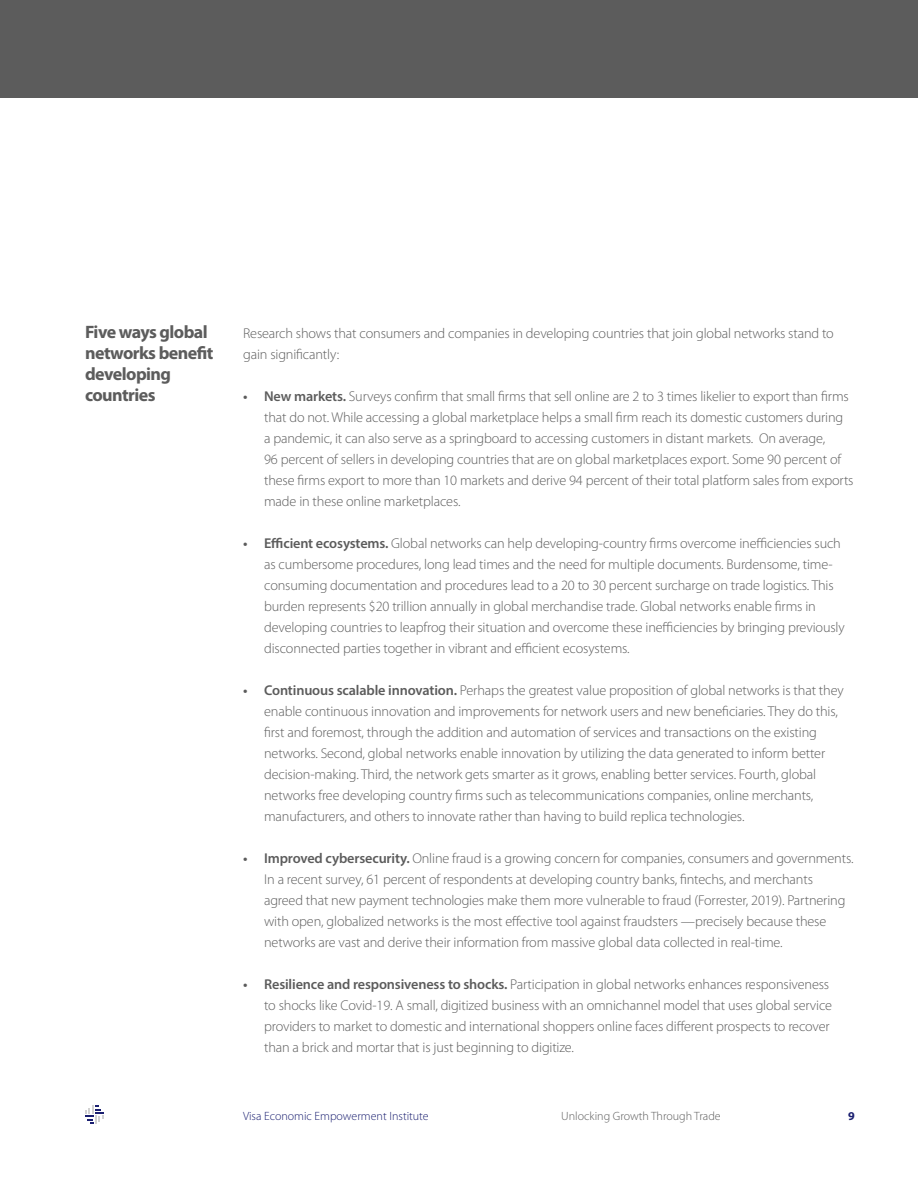
<style>
.page{position:relative;width:918px;height:1188px;background:#fff}
.page>*{position:absolute;margin:0;border:0;box-sizing:border-box;transform-origin:0 0}
.t1{font:700 18px/21px "Myriad Pro";letter-spacing:-.03em;color:#5c5c5c}
.t2{font:300 14.25px/21px "Myriad Pro";letter-spacing:-.01em;color:#5c5c5c}
.t3{font:300 12px "Myriad Pro";color:#1a1f70}
.t4{font:300 12px "Myriad Pro";color:#5c5c5c}
.t5{font:700 12px "Myriad Pro";color:#1a1f70}
.s1{font-weight:600}
</style>
<div class="page">
<svg style="left:85px;top:1106px;width:19px;height:18px"></svg>
<div style="left:0;top:0;width:918px;height:98px;background:#5c5c5c"></div>
<h3 class="t1" style="left:85px;top:320px;width:130px">Five ways global networks benefit developing countries</h3>
<p class="t2" style="left:243px;top:322px;width:592px">Research shows that consumers and companies in developing countries that join global networks stand to gain significantly:</p>
<p class="t2" style="left:264px;top:385px;width:591px;text-indent:-21px"><span class="s1">• New markets.</span> Surveys confirm that small firms that sell online are 2 to 3 times likelier to export than firms that do not. While accessing a global marketplace helps a small firm reach its domestic customers during<br>a pandemic, it can also serve as a springboard to accessing customers in distant markets. On average,<br>96 percent of sellers in developing countries that are on global marketplaces export. Some 90 percent of these firms export to more than 10 markets and derive 94 percent of their total platform sales from exports made in these online marketplaces.</p>
<p class="t2" style="left:264px;top:532px;width:582px;text-indent:-21px"><span class="s1">• Efficient ecosystems.</span> Global networks can help developing-country firms overcome inefficiencies such as cumbersome procedures, long lead times and the need for multiple documents. Burdensome, time&shy;consuming documentation and procedures lead to a 20 to 30 percent surcharge on trade logistics. This burden represents $20 trillion annually in global merchandise trade. Global networks enable firms in developing countries to leapfrog their situation and overcome these inefficiencies by bringing previously disconnected parties together in vibrant and efficient ecosystems.</p>
<p class="t2" style="left:264px;top:679px;width:581px;text-indent:-21px"><span class="s1">• Continuous scalable innovation.</span> Perhaps the greatest value proposition of global networks is that they enable continuous innovation and improvements for network users and new beneficiaries. They do this, first and foremost, through the addition and automation of services and transactions on the existing networks. Second, global networks enable innovation by utilizing the data generated to inform better decision-making. Third, the network gets smarter as it grows, enabling better services. Fourth, global networks free developing country firms such as telecommunications companies, online merchants, manufacturers, and others to innovate rather than having to build replica technologies.</p>
<p class="t2" style="left:264px;top:847px;width:591px;text-indent:-21px"><span class="s1">• Improved cybersecurity.</span> Online fraud is a growing concern for companies, consumers and governments.<br>In a recent survey, 61 percent of respondents at developing country banks, fintechs, and merchants agreed that new payment technologies make them more vulnerable to fraud (Forrester, 2019). Partnering with open, globalized networks is the most effective tool against fraudsters —precisely because these networks are vast and derive their information from massive global data collected in real-time.</p>
<p class="t2" style="left:264px;top:973px;width:570px;text-indent:-21px"><span class="s1">• Resilience and responsiveness to shocks.</span> Participation in global networks enhances responsiveness to shocks like Covid-19. A small, digitized business with an omnichannel model that uses global service providers to market to domestic and international shoppers online faces different prospects to recover than a brick and mortar that is just beginning to digitize.</p>
<p class="t3" style="left:243px;top:1109px;width:187px">Visa Economic Empowerment Institute</p>
<p class="t4" style="left:561px;top:1109px;width:161px">Unlocking Growth Through Trade</p>
<p class="t5" style="left:848px;top:1108px;width:8px">9</p>
</div>
